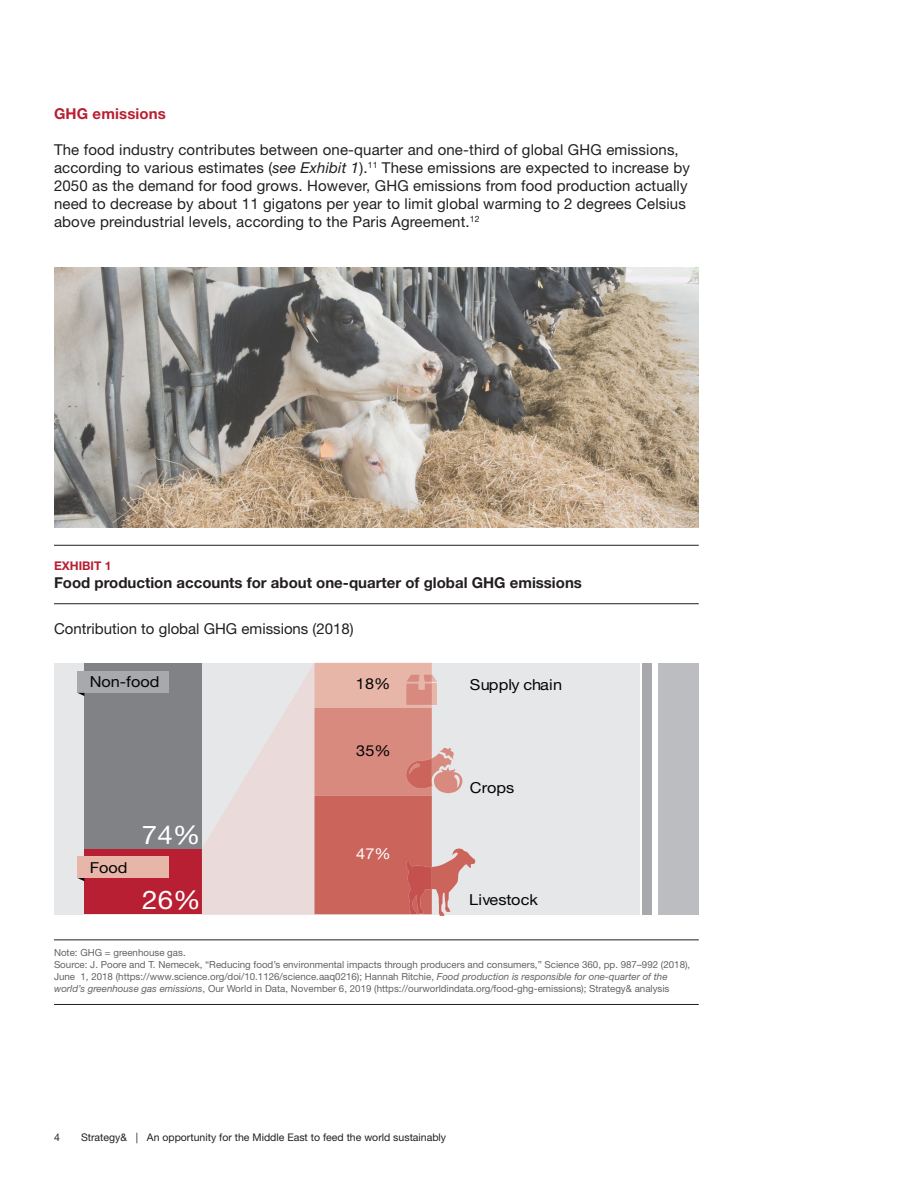
<style>
.page{position:relative;width:918px;height:1188px;background:#fff}
.page>*{position:absolute;margin:0;border:0;box-sizing:border-box;transform-origin:0 0}
.t1{font:25.8px "Helvetica Neue LT Std";color:#fff;scale:1.08 1}
.t2{font:15.15px "Helvetica Neue LT Std";color:#050504;scale:1.08 1}
.t3{font:15.15px "Helvetica Neue LT Std";color:#040503;scale:1.08 1}
.t4{font:15.15px "Helvetica Neue LT Std";color:#fff;scale:1.08 1}
.Body_Text_10_12{font:15px/18px "Helvetica Neue LT Std";letter-spacing:.01em;color:#231f20}
.Exhibit_Title_10_12{font:700 15px "Helvetica Neue LT Std";color:#231f20}
.Exhibit_Title_10_12-2{font:15px "Helvetica Neue LT Std";color:#231f20}
.Body_Text_10_12-2{font:700 15px "Helvetica Neue LT Std";letter-spacing:.01em;color:#b91f33}
.Exhibit_Number_8_10{font:700 12px "Helvetica Neue LT Std";color:#b91f33}
.Footer_Right_7_9_5{font:10.5px "Helvetica Neue LT Std";color:#231f20}
.Footnotes_6_5_8{font:9.75px/12px "Helvetica Neue LT Std";color:#636366}
.s1{font-style:italic}
</style>
<div class="page">
<img style="left:54px;top:268px;width:645px;height:259px">
<hr style="left:54px;top:603px;width:645px;height:1px;background:#231f20">
<hr style="left:54px;top:1004px;width:645px;height:1px;background:#231f20">
<hr style="left:54px;top:545px;width:645px;height:1px;background:#231f20">
<hr style="left:54px;top:940px;width:645px;height:1px;background:#231f20">
<div style="left:54px;top:663px;width:585px;height:252px;background:#e6e7e9"></div>
<div style="left:84px;top:848px;width:118px;height:66px;background:#b91f33"></div>
<div style="left:84px;top:663px;width:118px;height:185px;background:#808285"></div>
<div style="left:78px;top:671px;width:91px;height:22px;background:#a8a9ad"></div>
<svg style="left:78px;top:693px;width:6px;height:3px"></svg>
<div style="left:78px;top:856px;width:91px;height:22px;background:#e8b5a9"></div>
<svg style="left:78px;top:878px;width:6px;height:3px"></svg>
<div style="left:659px;top:663px;width:40px;height:252px;background:#bcbdc0"></div>
<div style="left:642px;top:663px;width:10px;height:252px;background:#a8a9ad"></div>
<svg style="left:202px;top:663px;width:273px;height:253px"></svg>
<p class="Body_Text_10_12-2" style="left:54px;top:104px;width:114px">GHG emissions</p>
<p class="Body_Text_10_12" style="left:54px;top:140px;width:637px">The food industry contributes between one-quarter and one-third of global GHG emissions, according to various estimates (<span class="s1">see Exhibit 1</span>).<sup>11</sup> These emissions are expected to increase by 2050 as the demand for food grows. However, GHG emissions from food production actually need to decrease by about 11 gigatons per year to limit global warming to 2 degrees Celsius above preindustrial levels, according to the Paris Agreement.<sup>12</sup></p>
<p class="Exhibit_Number_8_10" style="left:54px;top:558px;width:59px">EXHIBIT 1</p>
<p class="Exhibit_Title_10_12" style="left:54px;top:573px;width:529px">Food production accounts for about one-quarter of global GHG emissions</p>
<p class="Exhibit_Title_10_12-2" style="left:54px;top:620px;width:301px">Contribution to global GHG emissions (2018)</p>
<p class="t2" style="left:90px;top:673px;width:66px">Non-food</p>
<p class="t2" style="left:470px;top:675px;width:87px">Supply chain</p>
<p class="t3" style="left:356px;top:675px;width:33px">18%</p>
<p class="t2" style="left:90px;top:858px;width:36px">Food</p>
<p class="t1" style="left:142px;top:819px;width:56px">74%</p>
<p class="t1" style="left:142px;top:885px;width:56px">26%</p>
<p class="t3" style="left:356px;top:741px;width:33px">35%</p>
<p class="t4" style="left:356px;top:845px;width:33px">47%</p>
<p class="t2" style="left:470px;top:779px;width:43px">Crops</p>
<p class="t2" style="left:469px;top:891px;width:65px">Livestock</p>
<p class="Footnotes_6_5_8" style="left:54px;top:947px;width:133px">Note: GHG = greenhouse gas.</p>
<p class="Footnotes_6_5_8" style="left:54px;top:959px;width:638px">Source: J. Poore and T. Nemecek, “Reducing food’s environmental impacts through producers and consumers,” Science 360, pp. 987–992 (2018),<br>June 1, 2018 (https://www.science.org/doi/10.1126/science.aaq0216); Hannah Ritchie, <span class="s1">Food production is responsible for one-quarter of the world’s greenhouse gas emissions</span>, Our World in Data, November 6, 2019 (https://ourworldindata.org/food-ghg-emissions); Strategy&amp; analysis</p>
<p class="Footer_Right_7_9_5" style="left:54px;top:1132px;width:7px">4</p>
<p class="Footer_Right_7_9_5" style="left:81px;top:1132px;width:367px">Strategy&amp; | An opportunity for the Middle East to feed the world sustainably</p>
</div>
